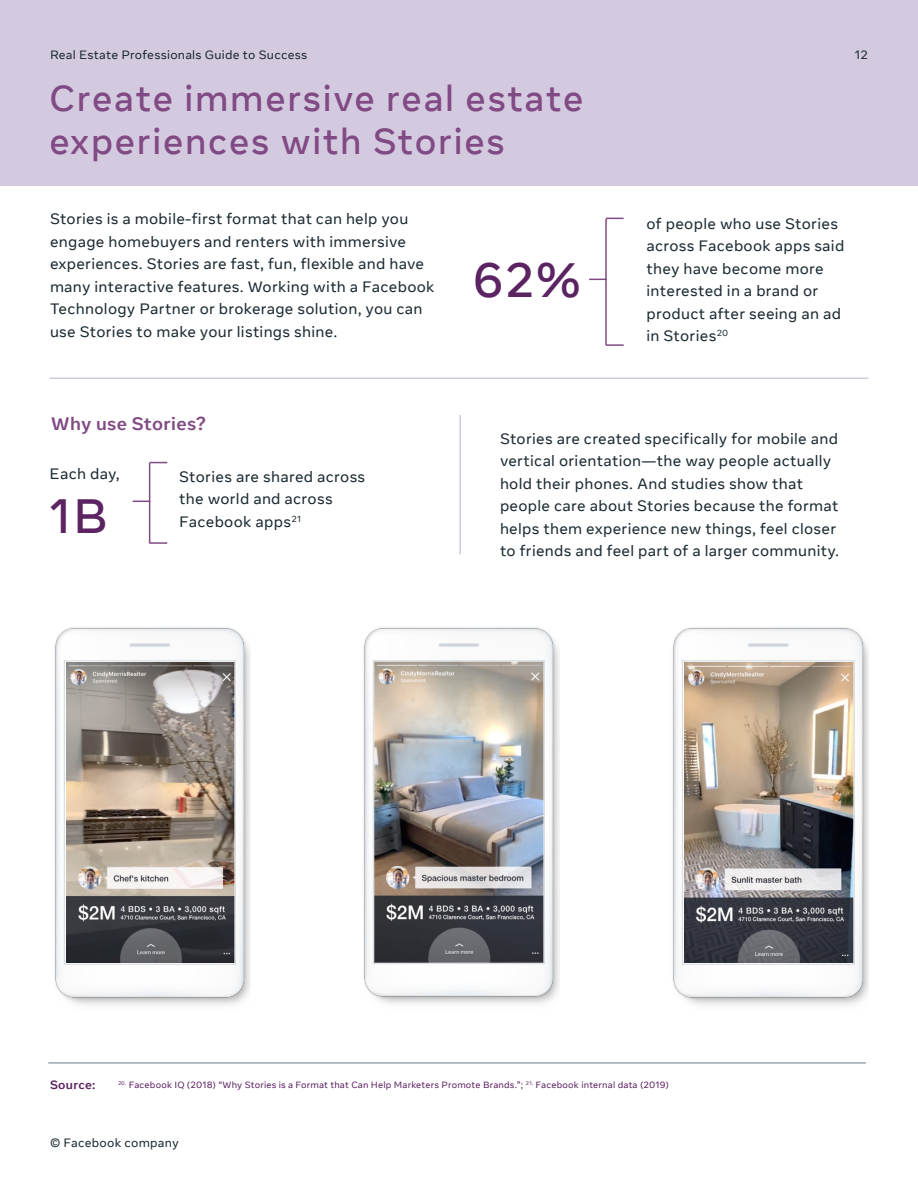
<style>
.page{position:relative;width:918px;height:1188px;background:#fff}
.page>*{position:absolute;margin:0;border:0;box-sizing:border-box;transform-origin:0 0}
.t1{font:500 48px "Optimistic Display";color:#5c2363}
.t2{font:500 36px/43.2px "Optimistic Display";letter-spacing:.05em;color:#814a84}
.t3{font:700 18px "Optimistic Text";letter-spacing:.02em;color:#814a84}
.t4{font:15px/22.5px "Optimistic Text";letter-spacing:.02em;color:#1c2b33}
.t5{font:12px "Optimistic Text";letter-spacing:.02em;color:#1c2b33}
.t6{font:700 12px "Optimistic Text";letter-spacing:.02em;color:#5c2363}
.t7{font:9px "Optimistic Text";letter-spacing:.02em;color:#5c2363}
</style>
<div class="page">
<div style="left:0;top:0;width:918px;height:186px;background:#d4cae0"></div>
<hr style="left:605px;top:219px;width:2px;height:126px;background:#814a84">
<svg style="left:606px;top:218px;width:18px;height:1px"></svg>
<svg style="left:606px;top:344px;width:18px;height:2px"></svg>
<svg style="left:589px;top:279px;width:16px;height:1px"></svg>
<hr style="left:149px;top:463px;width:1px;height:80px;background:#814a84">
<svg style="left:150px;top:462px;width:17px;height:1px"></svg>
<svg style="left:150px;top:542px;width:17px;height:2px"></svg>
<svg style="left:133px;top:501px;width:16px;height:1px"></svg>
<hr style="left:50px;top:378px;width:819px;height:1px;background:#d4cae0">
<hr style="left:459px;top:415px;width:2px;height:140px;background:#d4cae0">
<img style="left:673px;top:627px;width:195px;height:378px">
<img style="left:364px;top:627px;width:195px;height:377px">
<img style="left:55px;top:627px;width:195px;height:378px">
<hr style="left:48px;top:1063px;width:818px;height:1px;background:#67788a">
<p class="t5" style="left:50px;top:47px;width:259px">Real Estate Professionals Guide to Success</p>
<p class="t5" style="left:855px;top:47px;width:15px">12</p>
<h2 class="t2" style="left:50px;top:77px;width:535px">Create immersive real estate experiences with Stories</h2>
<p class="t4" style="left:50px;top:208px;width:386px">Stories is a mobile-first format that can help you engage homebuyers and renters with immersive experiences. Stories are fast, fun, flexible and have many interactive features. Working with a Facebook Technology Partner or brokerage solution, you can use Stories to make your listings shine.</p>
<h1 class="t1" style="left:473px;top:250px;width:109px">62%</h1>
<p class="t4" style="left:646px;top:212px;width:199px">of people who use Stories across Facebook apps said they have become more interested in a brand or product after seeing an ad in Stories<sup>20</sup></p>
<p class="t3" style="left:51px;top:412px;width:156px">Why use Stories?</p>
<p class="t4" style="left:50px;top:462px;width:72px">Each day,</p>
<h1 class="t1" style="left:50px;top:487px;width:60px">1B</h1>
<p class="t4" style="left:179px;top:466px;width:188px">Stories are shared across the world and across<br>Facebook apps<sup>21</sup></p>
<p class="t4" style="left:500px;top:428px;width:341px">Stories are created specifically for mobile and vertical orientation—the way people actually hold their phones. And studies show that people care about Stories because the format helps them experience new things, feel closer to friends and feel part of a larger community.</p>
<p class="t6" style="left:50px;top:1077px;width:47px">Source:</p>
<p class="t7" style="left:118px;top:1080px;width:552px"><sup>20.</sup> Facebook IQ (2018) “Why Stories is a Format that Can Help Marketers Promote Brands.”; <sup>21.</sup> Facebook internal data (2019)</p>
<p class="t5" style="left:50px;top:1135px;width:130px">© Facebook company</p>
</div>
